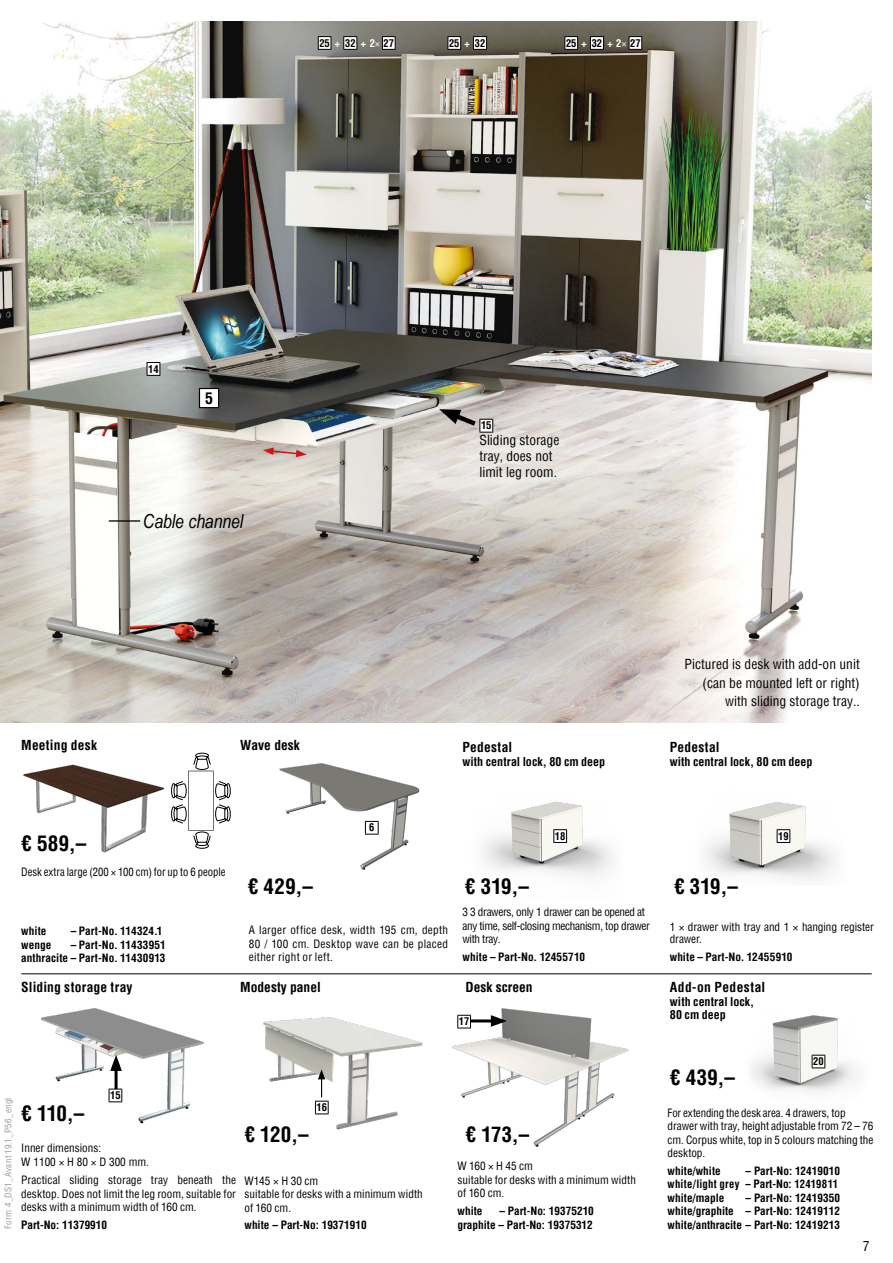
<style>
.page{position:relative;width:893px;height:1263px;background:#fff}
.page>*{position:absolute;margin:0;border:0;box-sizing:border-box;transform-origin:0 0}
.t1{font:700 condensed 21px "Helvetica";letter-spacing:.01em;color:#000}
.t2{font:700 condensed 20.85px "Helvetica";color:#000}
.t3{font:italic 19.35px "Arial Narrow";letter-spacing:-.005em;color:#000}
.t4{font:700 condensed 15.75px "Helvetica";color:#000}
.t5{font:condensed 13.5px/16.2px "Helvetica";color:#000}
.t6{font:700 condensed 13.5px "Helvetica";letter-spacing:.01em;color:#000}
.t7{font:700 condensed 13.5px "Helvetica";letter-spacing:.03em;color:#000}
.t8{font:700 condensed 12px/13.5px "Helvetica";letter-spacing:.005em;color:#000}
.t9{font:condensed 11.25px/13.5px "Helvetica";letter-spacing:-.005em;color:#000}
.t10{font:700 condensed 11.25px/13.5px "Helvetica";color:#000;text-align:right}
.t11{font:condensed 11.25px/13.5px "Helvetica";letter-spacing:-.03em;color:#000}
.t12{font:condensed 11.25px "Helvetica";letter-spacing:-.005em;color:#000;scale:.95 1}
.t13{font:700 condensed 10.65px "Helvetica";color:#000}
.t14{font:700 condensed 10.5px "Helvetica";color:#000}
.t15{font:700 condensed 10.5px "Helvetica";color:#000}
.t16{font:condensed 9px "Helvetica";letter-spacing:.03em;color:#9d9d9c}
.s1{font-style:inherit}
.s2{color:#fff}
.s3{font-weight:400;color:#fff}
.s4{font-size:21px}
</style>
<div class="page">
<img style="left:0;top:21px;width:872px;height:702px">
<img style="left:451px;top:1008px;width:178px;height:139px">
<img style="left:42px;top:1008px;width:162px;height:116px">
<img style="left:263px;top:1017px;width:160px;height:113px">
<svg style="left:315px;top:1069px;width:14px;height:45px"></svg>
<img style="left:751px;top:1015px;width:105px;height:77px">
<svg style="left:812px;top:1055px;width:13px;height:13px"></svg>
<hr style="left:464px;top:1019px;width:33px;height:3px;background:#000">
<svg style="left:491px;top:1015px;width:16px;height:12px"></svg>
<svg style="left:457px;top:1015px;width:14px;height:14px"></svg>
<img style="left:483px;top:801px;width:130px;height:76px">
<img style="left:706px;top:802px;width:129px;height:78px">
<svg style="left:777px;top:829px;width:13px;height:14px"></svg>
<svg style="left:553px;top:829px;width:14px;height:14px"></svg>
<hr style="left:115px;top:1065px;width:3px;height:25px;background:#000">
<svg style="left:110px;top:1055px;width:12px;height:16px"></svg>
<svg style="left:109px;top:1089px;width:13px;height:13px"></svg>
<svg style="left:318px;top:36px;width:78px;height:14px"></svg>
<svg style="left:448px;top:36px;width:39px;height:14px"></svg>
<svg style="left:564px;top:36px;width:78px;height:14px"></svg>
<hr style="left:21px;top:973px;width:851px;height:1px;background:#000">
<img style="left:279px;top:763px;width:141px;height:107px">
<svg style="left:365px;top:821px;width:14px;height:14px"></svg>
<svg style="left:199px;top:388px;width:20px;height:20px"></svg>
<svg style="left:171px;top:753px;width:60px;height:96px"></svg>
<img style="left:23px;top:764px;width:141px;height:89px">
<svg style="left:263px;top:447px;width:44px;height:10px"></svg>
<svg style="left:439px;top:408px;width:54px;height:25px"></svg>
<hr style="left:109px;top:520px;width:31px;height:2px;background:#000">
<svg style="left:147px;top:362px;width:14px;height:14px"></svg>
<p class="t14" style="left:319px;top:36px;width:76px"><span class="s1">25</span> <span class="s2">+</span> 32 <span class="s2">+2</span><span class="s3">×</span>27</p>
<p class="t15" style="left:449px;top:36px;width:38px">25 <span class="s2">+</span> <span class="s1">32</span></p>
<p class="t14" style="left:566px;top:36px;width:76px"><span class="s1">25</span> <span class="s2">+</span> 32 <span class="s2">+2</span><span class="s3">×</span>27</p>
<p class="t13" style="left:148px;top:362px;width:12px">14</p>
<h3 class="t4" style="left:205px;top:387px;width:9px">5</h3>
<h3 class="t3" style="left:143px;top:507px;width:102px">Cable channel</h3>
<p class="t13" style="left:481px;top:418px;width:12px">15</p>
<p class="t5" style="left:479px;top:431px;width:81px">Sliding storage tray, does not limit leg room.</p>
<p class="t6" style="left:21px;top:736px;width:77px">Meeting desk</p>
<p class="t6" style="left:240px;top:736px;width:61px">Wave desk</p>
<p class="t6" style="left:462px;top:738px;width:51px">Pedestal</p>
<p class="t8" style="left:462px;top:755px;width:144px">with central lock, 80 cm deep</p>
<p class="t5" style="left:685px;top:655px;width:177px;line-height:18.1px;text-align:right">Pictured is desk with add-on unit (can be mounted left or right) with sliding storage tray..</p>
<p class="t6" style="left:670px;top:738px;width:51px">Pedestal</p>
<p class="t8" style="left:670px;top:755px;width:144px">with central lock, 80 cm deep</p>
<h1 class="t1" style="left:21px;top:830px;width:67px">€ 589,–</h1>
<p class="t12" style="left:21px;top:864px;width:216px">Desk extra large (200 × 100 cm) for up to 6 people</p>
<p class="t10" style="left:21px;top:924px;width:27px">white</p>
<p class="t10" style="left:71px;top:924px;width:93px">– Part-No. 114324.1</p>
<p class="t10" style="left:21px;top:938px;width:32px">wenge</p>
<p class="t10" style="left:21px;top:938px;width:146px">– Part-No. 11433951 anthracite – Part-No. 11430913</p>
<p class="t6" style="left:21px;top:978px;width:113px">Sliding storage tray</p>
<p class="t15" style="left:369px;top:821px;width:7px">6</p>
<p class="t15" style="left:555px;top:829px;width:12px">18</p>
<p class="t15" style="left:778px;top:829px;width:12px">19</p>
<h1 class="t1" style="left:248px;top:872px;width:67px">€ 429,–</h1>
<h1 class="t1" style="left:465px;top:872px;width:65px">€ 319,–</h1>
<h1 class="t1" style="left:674px;top:872px;width:65px">€ 319,–</h1>
<p class="t9" style="left:249px;top:923px;width:201px;text-align:justify">A larger office desk, width 195 cm, depth 80 / 100 cm. Desktop wave can be placed either right or left.</p>
<p class="t11" style="left:462px;top:905px;width:189px">3 3 drawers, only 1 drawer can be opened at any time, self-closing mechanism, top drawer with tray.</p>
<p class="t10" style="left:462px;top:950px;width:124px">white – Part-No. 12455710</p>
<p class="t9" style="left:670px;top:921px;width:206px;line-height:12px">1 × drawer with tray and 1 × hanging register drawer.</p>
<p class="t10" style="left:670px;top:950px;width:124px">white – Part-No. 12455910</p>
<p class="t6" style="left:240px;top:978px;width:82px">Modesty panel</p>
<p class="t6" style="left:466px;top:978px;width:69px">Desk screen</p>
<p class="t15" style="left:459px;top:1014px;width:12px">17</p>
<p class="t7" style="left:670px;top:978px;width:97px">Add-on Pedestal</p>
<p class="t8" style="left:670px;top:995px;width:86px">with central lock,<br>80 cm deep</p>
<p class="t16" style="left:2px;top:1229px;width:133px;rotate:-90deg">Form 4_DS1_Avant 19.1_P56_engl</p>
<h1 class="t1" style="left:21px;top:1100px;width:65px">€ 110,–</h1>
<p class="t15" style="left:110px;top:1088px;width:12px">15</p>
<p class="t9" style="left:21px;top:1141px;width:129px">Inner dimensions:<br>W 1100 × H 80 × D 300 mm.</p>
<p class="t9" style="left:21px;top:1173px;width:216px;text-align:justify">Practical sliding storage tray beneath the desktop. Does not limit the leg room, suitable for desks with a minimum width of 160 cm.</p>
<p class="t10" style="left:21px;top:1218px;width:87px">Part-No: 11379910</p>
<h1 class="t1" style="left:244px;top:1120px;width:66px">€ 120,–</h1>
<p class="t15" style="left:317px;top:1100px;width:12px">16</p>
<p class="t9" style="left:244px;top:1173px;width:180px">W145 × H 30 cm<br>suitable for desks with a minimum width of 160 cm.</p>
<p class="t10" style="left:244px;top:1218px;width:124px">white – Part-No: 19371910</p>
<h2 class="t2" style="left:466px;top:1120px;width:65px"><span class="s4">€</span> 173,–</h2>
<p class="t9" style="left:458px;top:1159px;width:180px">W 160 × H 45 cm<br>suitable for desks with a minimum width of 160 cm.</p>
<p class="t10" style="left:458px;top:1204px;width:27px">white</p>
<p class="t10" style="left:458px;top:1204px;width:138px">– Part-No: 19375210<br>graphite – Part-No: 19375312</p>
<h1 class="t1" style="left:670px;top:1063px;width:67px">€ 439,–</h1>
<p class="t15" style="left:813px;top:1054px;width:12px">20</p>
<p class="t9" style="left:668px;top:1106px;width:207px">For extending the desk area. 4 drawers, top drawer with tray, height adjustable from 72 – 76 cm. Corpus white, top in 5 colours matching the desktop.</p>
<p class="t10" style="left:668px;top:1164px;width:55px">white/white</p>
<p class="t10" style="left:668px;top:1164px;width:174px;text-align:left;text-indent:78px">– Part-No: 12419010 white/light grey – Part-No: 12419811 white/maple</p>
<p class="t10" style="left:668px;top:1191px;width:174px;text-align:justify;text-indent:78px">– Part-No: 12419350 white/graphite – Part-No: 12419112 white/anthracite – Part-No: 12419213</p>
<p class="t5" style="left:863px;top:1238px;width:8px">7</p>
</div>
